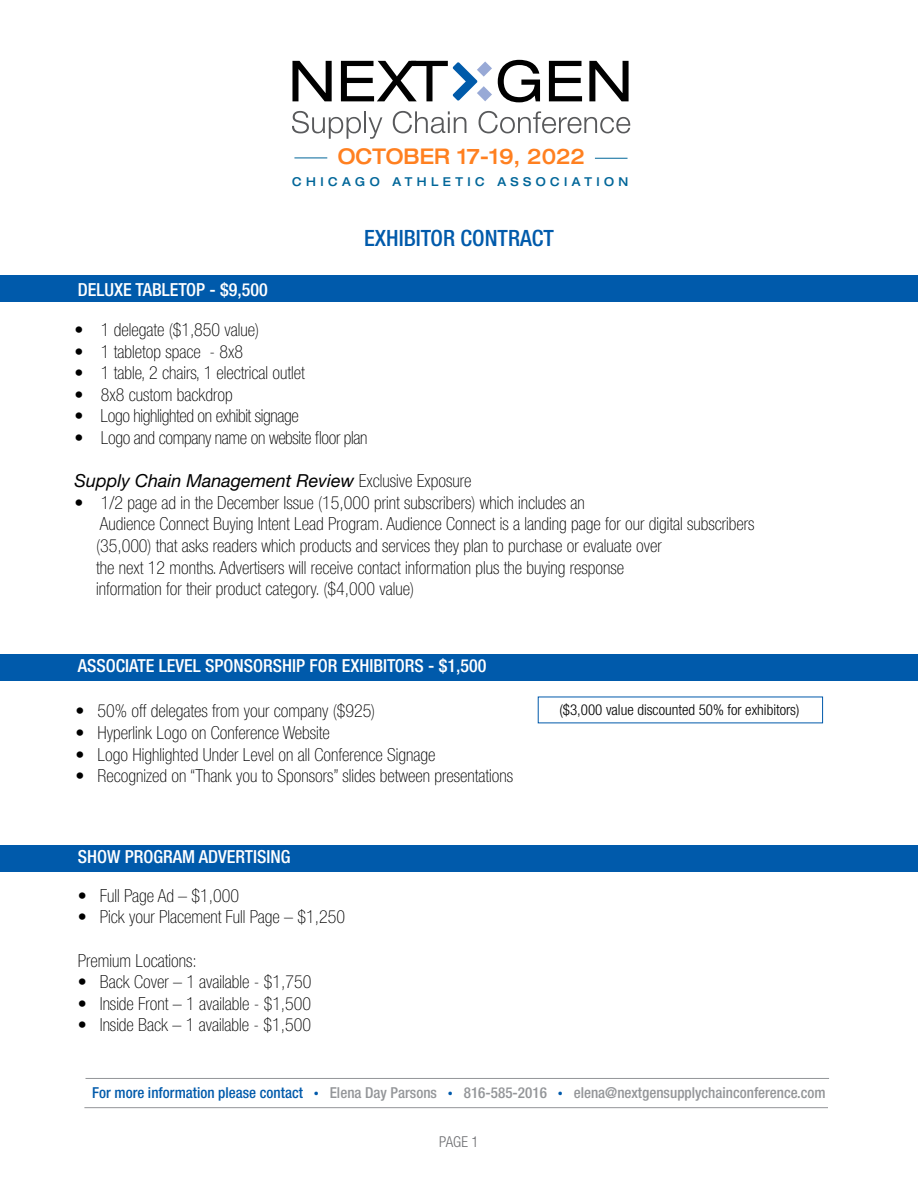
<style>
.page{position:relative;width:918px;height:1188px;background:#fff}
.page>*{position:absolute;margin:0;border:0;box-sizing:border-box;transform-origin:0 0}
.t1{font:500 condensed 22.5px "Helvetica Neue LT Std";color:#005aab}
.t2{font:500 expanded 21.75px "Helvetica Neue LT Std";color:#ff8020;scale:.9 1}
.t3{font:100 condensed 18px/21.6px "Helvetica Neue LT Std";color:#000}
.t4{font:500 condensed 18px "Helvetica Neue LT Std";color:#fff}
.t5{font:100 condensed 18px "Helvetica Neue LT Std";letter-spacing:-.02em;color:#000}
.t6{font:italic 18px "Helvetica Neue LT Std";color:#000}
.t7{font:500 condensed 15.15px "Helvetica Neue LT Std";color:#939598}
.t8{font:300 condensed 15px "Helvetica Neue LT Std";color:#000}
.t9{font:300 condensed 15px "Helvetica Neue LT Std";color:#6d6e71}
.t10{font:500 expanded 12.3px "Helvetica Neue LT Std";letter-spacing:.4em;color:#069;scale:.9 1}
.s1{font-weight:100;font-style:normal;font-stretch:condensed}
.s2{color:#005aab}
.s3{font-size:10.05px;color:#005aab}
</style>
<div class="page">
<div style="left:0;top:845px;width:918px;height:26px;background:#005aab"></div>
<div style="left:0;top:654px;width:918px;height:27px;background:#005aab"></div>
<div style="left:0;top:275px;width:918px;height:27px;background:#005aab"></div>
<hr style="left:86px;top:1078px;width:743px;height:1px;background:#939598">
<hr style="left:84px;top:1107px;width:744px;height:1px;background:#939598">
<hr style="left:294px;top:158px;width:33px;height:1px;background:#069">
<hr style="left:595px;top:158px;width:33px;height:1px;background:#069">
<svg style="left:292px;top:61px;width:40px;height:40px"></svg>
<svg style="left:498px;top:60px;width:42px;height:42px"></svg>
<svg style="left:549px;top:61px;width:33px;height:40px"></svg>
<svg style="left:589px;top:61px;width:40px;height:40px"></svg>
<svg style="left:292px;top:111px;width:69px;height:28px"></svg>
<hr style="left:364px;top:111px;width:2px;height:22px;background:#58595b">
<svg style="left:369px;top:117px;width:13px;height:22px"></svg>
<svg style="left:393px;top:111px;width:73px;height:22px"></svg>
<svg style="left:479px;top:111px;width:151px;height:22px"></svg>
<svg style="left:341px;top:61px;width:151px;height:40px"></svg>
<p class="t2" style="left:338px;top:143px;width:276px">OCTOBER 17-19, 2022</p>
<p class="t10" style="left:292px;top:174px;width:375px">CHICAGO ATHLETIC ASSOCIATION</p>
<p class="t4" style="left:78px;top:278px;width:191px">DELUXE TABLETOP - $9,500</p>
<p class="t1" style="left:364px;top:224px;width:191px">EXHIBITOR CONTRACT</p>
<p class="t3" style="left:75px;top:319px;width:186px">• 1 delegate ($1,850 value)</p>
<p class="t3" style="left:75px;top:340px;width:170px">• 1 tabletop space - 8x8</p>
<p class="t3" style="left:75px;top:362px;width:232px">• 1 table, 2 chairs, 1 electrical outlet</p>
<p class="t3" style="left:75px;top:383px;width:160px">• 8x8 custom backdrop</p>
<p class="t5" style="left:75px;top:406px;width:226px">• Logo highlighted on exhibit signage</p>
<p class="t5" style="left:75px;top:428px;width:295px">• Logo and company name on website floor plan</p>
<p class="t6" style="left:75px;top:470px;width:399px">Supply Chain Management Review <span class="s1">Exclusive Exposure</span></p>
<p class="t3" style="left:96px;top:491px;width:660px;text-indent:-22px">• 1/2 page ad in the December Issue (15,000 print subscribers) which includes an<br>Audience Connect Buying Intent Lead Program. Audience Connect is a landing page for our digital subscribers (35,000) that asks readers which products and services they plan to purchase or evaluate over<br>the next 12 months. Advertisers will receive contact information plus the buying response<br>information for their product category. ($4,000 value)</p>
<p class="t4" style="left:78px;top:655px;width:410px">ASSOCIATE LEVEL SPONSORSHIP FOR EXHIBITORS - $1,500</p>
<p class="t3" style="left:76px;top:700px;width:301px">• 50% off delegates from your company ($925)</p>
<p class="t8" style="left:560px;top:701px;width:241px">($3,000 value discounted 50% for exhibitors)</p>
<p class="t3" style="left:76px;top:722px;width:256px">• Hyperlink Logo on Conference Website</p>
<p class="t3" style="left:76px;top:743px;width:361px">• Logo Highlighted Under Level on all Conference Signage</p>
<p class="t3" style="left:76px;top:765px;width:439px">• Recognized on “Thank you to Sponsors” slides between presentations</p>
<p class="t4" style="left:78px;top:846px;width:214px">SHOW PROGRAM ADVERTISING</p>
<p class="t3" style="left:78px;top:884px;width:163px">• Full Page Ad – $1,000</p>
<p class="t3" style="left:78px;top:906px;width:269px">• Pick your Placement Full Page – $1,250</p>
<p class="t3" style="left:78px;top:949px;width:120px">Premium Locations:</p>
<p class="t3" style="left:78px;top:971px;width:235px">• Back Cover – 1 available - $1,750</p>
<p class="t3" style="left:78px;top:992px;width:235px">• Inside Front – 1 available - $1,500</p>
<p class="t3" style="left:78px;top:1014px;width:235px">• Inside Back – 1 available - $1,500</p>
<p class="t7" style="left:92px;top:1084px;width:735px"><span class="s2">For more information please contact</span> <span class="s3">•</span> Elena Day Parsons <span class="s3">•</span> 816-585-2016 <span class="s3">•</span> elena@nextgensupplychainconference.com</p>
<p class="t9" style="left:439px;top:1134px;width:41px">PAGE 1</p>
</div>
